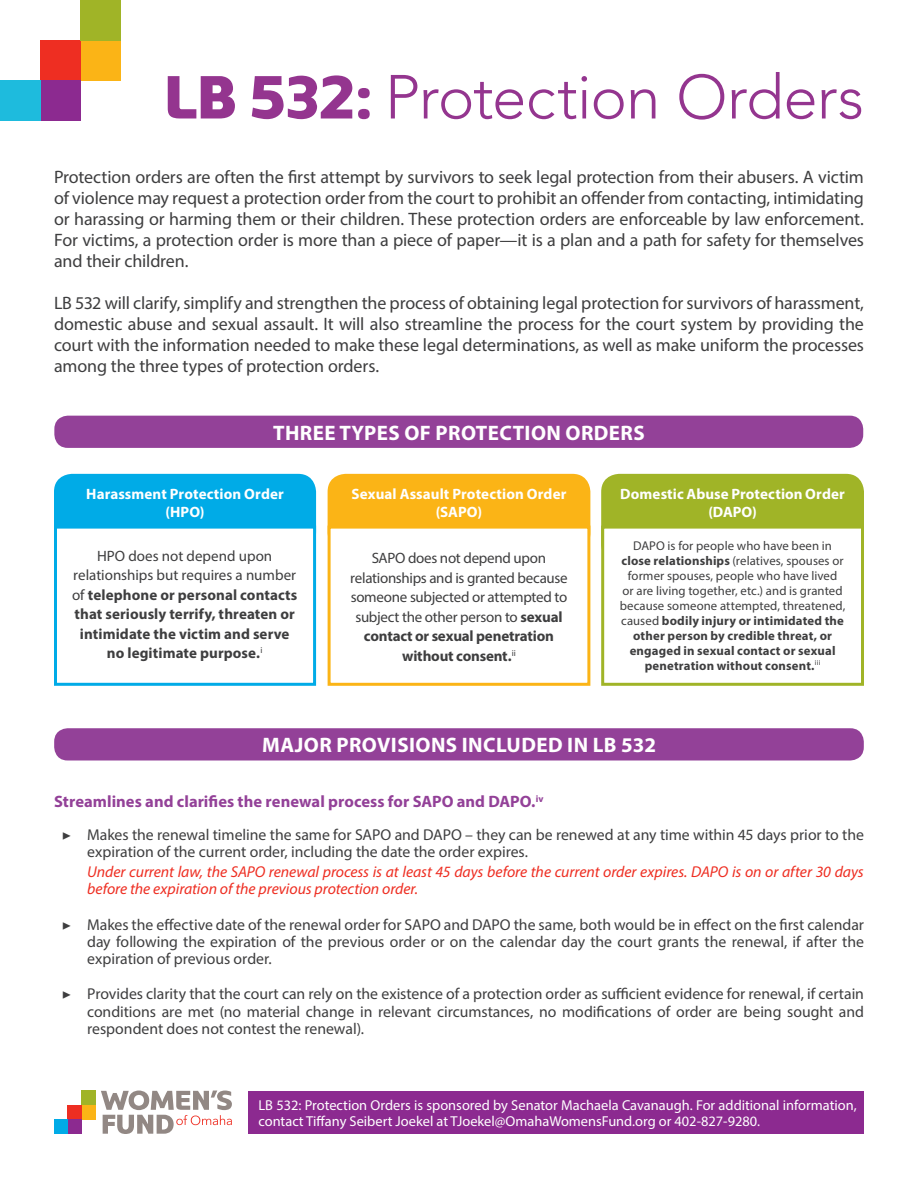
<style>
.page{position:relative;width:918px;height:1188px;background:#fff}
.page>*{position:absolute;margin:0;border:0;box-sizing:border-box;transform-origin:0 0}
.t1{font:300 61.5px "Avenir LT Std";letter-spacing:-.015em;color:#94358f}
.t2{font:700 21px "Myriad Pro";letter-spacing:.02em;color:#fff}
.t3{font:18px/21px "Myriad Pro";letter-spacing:-.005em;color:#3e3e3f;text-align:justify}
.t4{font:700 16.5px "Myriad Pro";color:#934198}
.t5{font:15.75px/17.2px "Myriad Pro";color:#3e3e3f;text-align:justify}
.t6{font:italic 15.75px/17.2px "Myriad Pro";letter-spacing:-.005em;color:#ee2e22}
.t7{font:700 15px/19.5px "Myriad Pro";letter-spacing:.005em;color:#3e3e3f;text-align:center}
.t8{font:15px/19.5px "Myriad Pro";letter-spacing:-.02em;color:#3e3e3f;text-align:center}
.t9{font:700 15px/18px "Myriad Pro";letter-spacing:.005em;color:#fff;text-align:center}
.t10{font:14.4px/15.8px "Myriad Pro";color:#fff}
.t11{font:12.75px/15px "Myriad Pro";letter-spacing:.01em;color:#3e3e3f;text-align:center}
.s1{font-family:"Kyrial Display Pro";font-weight:900}
.s2{font-weight:400}
.s3{font-weight:700}
.s4{font-family:"Minion Pro"}
</style>
<div class="page">
<div style="left:54px;top:416px;width:809px;height:32px;background:#934198;border-radius:14px"></div>
<div style="left:80px;top:40px;width:41px;height:40px;background:#fbb416"></div>
<div style="left:40px;top:40px;width:40px;height:40px;background:#ee2e22"></div>
<div style="left:40px;top:80px;width:40px;height:41px;background:#8c2a90"></div>
<div style="left:0;top:80px;width:40px;height:41px;background:#1ebbdd"></div>
<div style="left:80px;top:0;width:41px;height:40px;background:#a0b427"></div>
<div style="left:54px;top:474px;width:262px;height:76px;background:#00abe7;border-radius:18px"></div>
<div style="left:54px;top:526px;width:262px;height:160px;background:#fff;border:3px solid #00abe7"></div>
<div style="left:328px;top:474px;width:262px;height:77px;background:#fbb416;border-radius:18px"></div>
<div style="left:328px;top:526px;width:262px;height:160px;background:#fff;border:3px solid #fbb416"></div>
<div style="left:601px;top:474px;width:263px;height:89px;background:#a0b427;border-radius:18px"></div>
<div style="left:601px;top:526px;width:263px;height:160px;background:#fff;border:3px solid #a0b427"></div>
<div style="left:82px;top:1105px;width:14px;height:14px;background:#fbb416"></div>
<div style="left:67px;top:1105px;width:15px;height:14px;background:#ee2e22"></div>
<div style="left:67px;top:1119px;width:15px;height:15px;background:#8c2a90"></div>
<div style="left:54px;top:1119px;width:13px;height:15px;background:#00abe7"></div>
<div style="left:82px;top:1091px;width:14px;height:14px;background:#a0b427"></div>
<svg style="left:101px;top:1091px;width:131px;height:43px"></svg>
<div style="left:249px;top:1092px;width:615px;height:42px;background:#8c2a90"></div>
<div style="left:54px;top:728px;width:810px;height:32px;background:#934198;border-radius:14px"></div>
<h1 class="t1" style="left:164px;top:61px;width:702px"><span class="s1">LB 532:</span> Protection Orders</h1>
<p class="t3" style="left:54px;top:166px;width:812px">Protection orders are often the first attempt by survivors to seek legal protection from their abusers. A victim of violence may request a protection order from the court to prohibit an offender from contacting, intimidating or harassing or harming them or their children. These protection orders are enforceable by law enforcement.<br>For victims, a protection order is more than a piece of paper—it is a plan and a path for safety for themselves and their children.</p>
<p class="t3" style="left:54px;top:293px;width:812px">LB 532 will clarify, simplify and strengthen the process of obtaining legal protection for survivors of harassment, domestic abuse and sexual assault. It will also streamline the process for the court system by providing the court with the information needed to make these legal determinations, as well as make uniform the processes among the three types of protection orders.</p>
<p class="t2" style="left:273px;top:419px;width:373px">THREE TYPES OF PROTECTION ORDERS</p>
<p class="t9" style="left:86px;top:485px;width:199px">Harassment Protection Order (HPO)</p>
<p class="t7" style="left:72px;top:545px;width:227px"><span class="s2">HPO does not depend upon relationships but requires a number of</span> telephone or personal contacts that seriously terrify, threaten or intimidate the victim and serve no legitimate purpose.<sup>i</sup></p>
<p class="t9" style="left:352px;top:485px;width:216px">Sexual Assault Protection Order (SAPO)</p>
<p class="t8" style="left:350px;top:548px;width:219px">SAPO does not depend upon relationships and is granted because someone subjected or attempted to subject the other person to <span class="s3">sexual contact or sexual penetration without consent.</span><sup>ii</sup></p>
<p class="t9" style="left:620px;top:485px;width:226px">Domestic Abuse Protection Order (DAPO)</p>
<p class="t11" style="left:620px;top:538px;width:227px">DAPO is for people who have been in <span class="s3">close relationships</span> (relatives, spouses or former spouses, people who have lived<br>or are living together, etc.) and is granted because someone attempted, threatened, caused <span class="s3">bodily injury or intimidated the other person by credible threat, or engaged in sexual contact or sexual penetration without consent.</span><sup>iii</sup></p>
<p class="t2" style="left:262px;top:731px;width:395px">MAJOR PROVISIONS INCLUDED IN LB 532</p>
<p class="t4" style="left:54px;top:791px;width:491px">Streamlines and clarifies the renewal process for SAPO and DAPO.<sup>iv</sup></p>
<p class="t5" style="left:87px;top:825px;width:778px;text-indent:-25px"><span class="s4">▶</span> Makes the renewal timeline the same for SAPO and DAPO – they can be renewed at any time within 45 days prior to the expiration of the current order, including the date the order expires.</p>
<p class="t6" style="left:87px;top:863px;width:778px">Under current law, the SAPO renewal process is at least 45 days before the current order expires. DAPO is on or after 30 days before the expiration of the previous protection order.</p>
<p class="t5" style="left:87px;top:915px;width:778px;text-indent:-25px"><span class="s4">▶</span> Makes the effective date of the renewal order for SAPO and DAPO the same, both would be in effect on the first calendar day following the expiration of the previous order or on the calendar day the court grants the renewal, if after the expiration of previous order.</p>
<p class="t5" style="left:87px;top:985px;width:778px;text-indent:-25px"><span class="s4">▶</span> Provides clarity that the court can rely on the existence of a protection order as sufficient evidence for renewal, if certain conditions are met (no material change in relevant circumstances, no modifications of order are being sought and respondent does not contest the renewal).</p>
<p class="t10" style="left:258px;top:1097px;width:600px">LB 532: Protection Orders is sponsored by Senator Machaela Cavanaugh. For additional information, contact Tiffany Seibert Joekel at TJoekel@OmahaWomensFund.org or 402-827-9280.</p>
</div>
